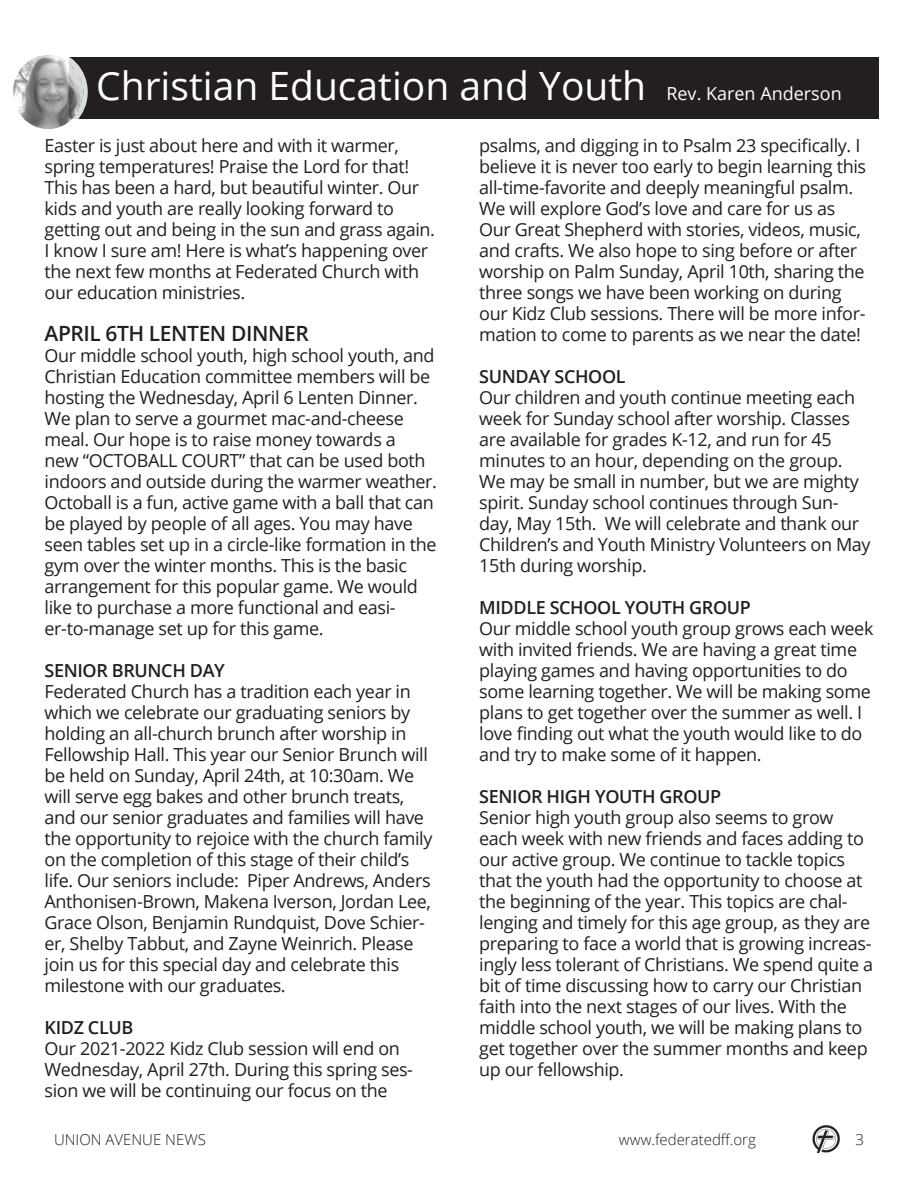
<style>
.page{position:relative;width:918px;height:1188px;background:#fff}
.page>*{position:absolute;margin:0;border:0;box-sizing:border-box;transform-origin:0 0}
.t1{font:39px "Open Sans";color:#fff}
.t2{font:600 21px "Open Sans";letter-spacing:-.02em;color:#231f20}
.t3{font:18px/21px "Open Sans";letter-spacing:-.02em;color:#231f20}
.t4{font:600 18px "Open Sans";letter-spacing:-.02em;color:#231f20}
.t5{font:300 15px "Open Sans";color:#231f20}
.s1{font-size:18px}
.s2{font-weight:600}
</style>
<div class="page">
<img style="left:812px;top:1126px;width:28px;height:28px">
<div style="left:69px;top:57px;width:810px;height:62px;background:#231f20"></div>
<img style="left:13px;top:55px;width:70px;height:74px">
<div style="left:8px;top:50px;width:80px;height:84px;border:4px solid #fff;border-radius:50%"></div>
<p class="t1" style="left:96px;top:60px;width:747px">Christian Education and Youth <span class="s1">Rev. Karen Anderson</span></p>
<p class="t3" style="left:45px;top:135px;width:392px">Easter is just about here and with it warmer, spring temperatures! Praise the Lord for that!<br>This has been a hard, but beautiful winter. Our kids and youth are really looking forward to getting out and being in the sun and grass again.<br>I know I sure am! Here is what’s happening over the next few months at Federated Church with our education ministries.</p>
<p class="t2" style="left:45px;top:319px;width:266px">APRIL 6TH LENTEN DINNER</p>
<p class="t3" style="left:45px;top:345px;width:394px">Our middle school youth, high school youth, and Christian Education committee members will be hosting the Wednesday, April 6 Lenten Dinner.<br>We plan to serve a gourmet mac-and-cheese meal. Our hope is to raise money towards a<br>new “OCTOBALL COURT” that can be used both indoors and outside during the warmer weather.<br>Octoball is a fun, active game with a ball that can be played by people of all ages. You may have seen tables set up in a circle-like formation in the gym over the winter months. This is the basic arrangement for this popular game. We would like to purchase a more functional and easi&shy;er-to-manage set up for this game.</p>
<p class="t3" style="left:45px;top:660px;width:390px"><span class="s2">SENIOR BRUNCH DAY<br></span>Federated Church has a tradition each year in which we celebrate our graduating seniors by holding an all-church brunch after worship in Fellowship Hall. This year our Senior Brunch will be held on Sunday, April 24th, at 10:30am. We will serve egg bakes and other brunch treats, and our senior graduates and families will have the opportunity to rejoice with the church family on the completion of this stage of their child’s life. Our seniors include: Piper Andrews, Anders Anthonisen-Brown, Makena Iverson, Jordan Lee, Grace Olson, Benjamin Rundquist, Dove Schier&shy;er, Shelby Tabbut, and Zayne Weinrich. Please join us for this special day and celebrate this milestone with our graduates.</p>
<p class="t3" style="left:45px;top:1017px;width:370px"><span class="s2">KIDZ CLUB<br></span>Our 2021-2022 Kidz Club session will end on Wednesday, April 27th. During this spring ses&shy;sion we will be continuing our focus on the</p>
<p class="t3" style="left:479px;top:135px;width:388px">psalms, and digging in to Psalm 23 specifically. I believe it is never too early to begin learning this all-time-favorite and deeply meaningful psalm.<br>We will explore God’s love and care for us as Our Great Shepherd with stories, videos, music, and crafts. We also hope to sing before or after worship on Palm Sunday, April 10th, sharing the three songs we have been working on during our Kidz Club sessions. There will be more infor&shy;mation to come to parents as we near the date!</p>
<p class="t4" style="left:479px;top:364px;width:148px">SUNDAY SCHOOL</p>
<p class="t3" style="left:479px;top:387px;width:393px">Our children and youth continue meeting each week for Sunday school after worship. Classes are available for grades K-12, and run for 45 minutes to an hour, depending on the group.<br>We may be small in number, but we are mighty spirit. Sunday school continues through Sun&shy;day, May 15th. We will celebrate and thank our Children’s and Youth Ministry Volunteers on May 15th during worship.</p>
<p class="t4" style="left:479px;top:595px;width:273px">MIDDLE SCHOOL YOUTH GROUP</p>
<p class="t3" style="left:479px;top:618px;width:396px">Our middle school youth group grows each week with invited friends. We are having a great time playing games and having opportunities to do some learning together. We will be making some plans to get together over the summer as well. I love finding out what the youth would like to do and try to make some of it happen.</p>
<p class="t4" style="left:479px;top:784px;width:243px">SENIOR HIGH YOUTH GROUP</p>
<p class="t3" style="left:479px;top:807px;width:395px">Senior high youth group also seems to grow each week with new friends and faces adding to our active group. We continue to tackle topics that the youth had the opportunity to choose at the beginning of the year. This topics are chal&shy;lenging and timely for this age group, as they are preparing to face a world that is growing increas&shy;ingly less tolerant of Christians. We spend quite a bit of time discussing how to carry our Christian faith into the next stages of our lives. With the middle school youth, we will be making plans to get together over the summer months and keep up our fellowship.</p>
<p class="t5" style="left:54px;top:1130px;width:153px">UNION AVENUE NEWS</p>
<p class="t5" style="left:619px;top:1130px;width:139px">www.federatedff.org</p>
<p class="t5" style="left:855px;top:1130px;width:10px">3</p>
</div>
